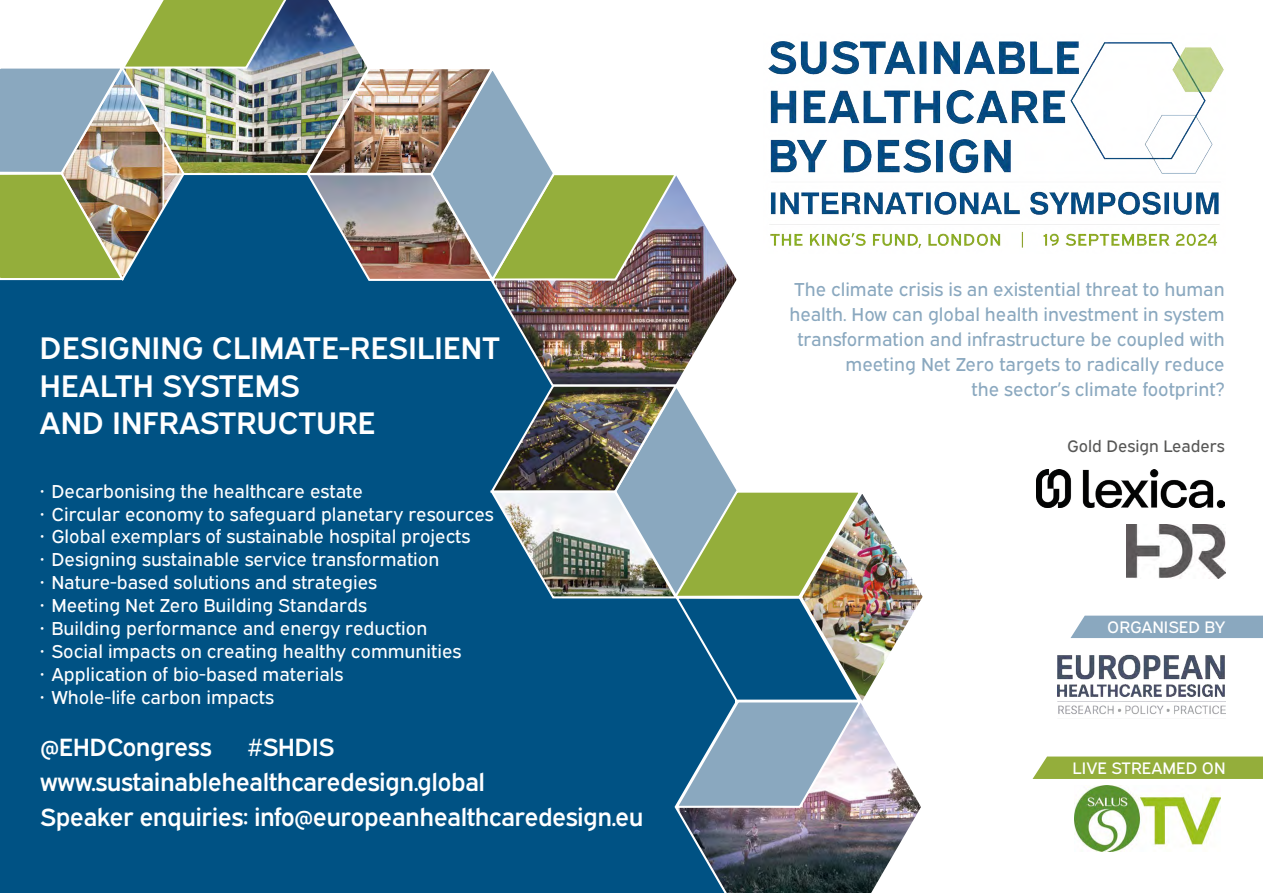
<style>
.page{position:relative;width:1263px;height:893px;background:#005284}
.page>*{position:absolute;margin:0;border:0;box-sizing:border-box;transform-origin:0 0}
.t1{font:31.2px/37.5px "Expressway Sb";letter-spacing:-.01em;color:#fff}
.t2{font:25.05px/35.4px "Expressway Sb";letter-spacing:-.025em;color:#fff}
.t3{font:18.75px "Expressway Rg";color:#fff}
.t4{font:18.75px/25px "Expressway Rg";color:#8aa8bf;text-align:right}
.t5{font:16.65px "Expressway Rg";color:#fff}
.t6{font:16.65px "Expressway Rg";color:#575756}
</style>
<div class="page">
<div style="left:611px;top:0;width:652px;height:576px;background:#fff"></div>
<div style="left:736px;top:317px;width:527px;height:576px;background:#fff"></div>
<img style="left:494px;top:179px;width:243px;height:204px">
<svg style="left:679px;top:815px;width:238px;height:78px"></svg>
<img style="left:490px;top:383px;width:433px;height:432px">
<div style="left:1070px;top:616px;width:193px;height:22px;background:#8aa8bf"></div>
<img style="left:1057px;top:655px;width:168px;height:60px">
<img style="left:1074px;top:786px;width:147px;height:65px">
<svg style="left:1032px;top:756px;width:231px;height:23px"></svg>
<img style="left:1036px;top:470px;width:188px;height:37px">
<img style="left:768px;top:41px;width:456px;height:207px">
<img style="left:1127px;top:524px;width:98px;height:55px">
<img style="left:0;top:0;width:678px;height:287px">
<h1 class="t1" style="left:40px;top:326px;width:462px">DESIGNING CLIMATE-RESILIENT<br>HEALTH SYSTEMS<br>AND INFRASTRUCTURE</h1>
<p class="t3" style="left:40px;top:476px;width:325px">• Decarbonising the healthcare estate</p>
<p class="t3" style="left:40px;top:499px;width:456px">• Circular economy to safeguard planetary resources</p>
<p class="t3" style="left:40px;top:522px;width:432px">• Global exemplars of sustainable hospital projects</p>
<p class="t3" style="left:40px;top:545px;width:401px">• Designing sustainable service transformation</p>
<p class="t3" style="left:40px;top:568px;width:339px">• Nature-based solutions and strategies</p>
<p class="t3" style="left:40px;top:591px;width:329px">• Meeting Net Zero Building Standards</p>
<p class="t3" style="left:40px;top:614px;width:389px">• Building performance and energy reduction</p>
<p class="t3" style="left:40px;top:637px;width:423px">• Social impacts on creating healthy communities</p>
<p class="t3" style="left:40px;top:660px;width:305px">• Application of bio-based materials</p>
<p class="t3" style="left:40px;top:683px;width:236px">• Whole-life carbon impacts</p>
<h2 class="t2" style="left:40px;top:726px;width:173px">@EHDCongress</h2>
<h2 class="t2" style="left:40px;top:726px;width:605px;text-indent:207px">#SHDIS www.sustainablehealthcaredesign.global<br>Speaker enquiries: info@europeanhealthcaredesign.eu</h2>
<p class="t4" style="left:789px;top:275px;width:437px">The climate crisis is an existential threat to human health. How can global health investment in system transformation and infrastructure be coupled with meeting Net Zero targets to radically reduce<br>the sector’s climate footprint?</p>
<p class="t6" style="left:1067px;top:433px;width:159px">Gold Design Leaders</p>
<p class="t5" style="left:1107px;top:614px;width:120px">ORGANISED BY</p>
<p class="t5" style="left:1072px;top:755px;width:154px">LIVE STREAMED ON</p>
</div>
